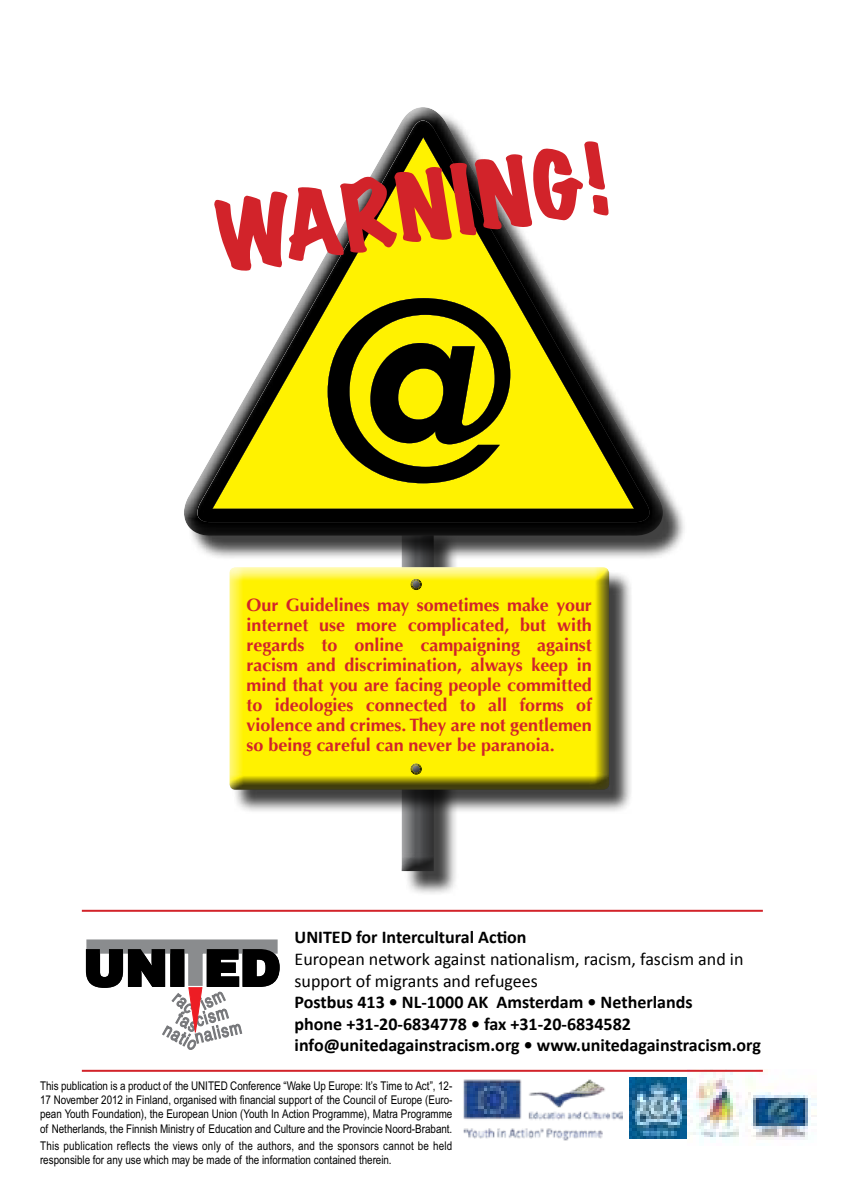
<style>
.page{position:relative;width:850px;height:1202px;background:#fff}
.page>*{position:absolute;margin:0;border:0;box-sizing:border-box;transform-origin:0 0}
.t1{font:expanded 86px "Marker Felt";color:#d2232a}
.t2{font:700 18px/20px "Optima";color:#d2232a;text-align:justify}
.t3{font:700 18px/21.6px "Calibri";color:#000}
.t4{font:18px/21.6px "Calibri";color:#000}
.t5{font:12px/14.4px "Arial Narrow";color:#000;text-align:justify}
.t6{font:12px/14.4px "Arial Narrow";letter-spacing:.02em;color:#000}
</style>
<div class="page">
<div style="left:404px;top:530px;width:54px;height:366px;background:#000;opacity:.75"></div>
<div style="left:399px;top:528px;width:36px;height:344px;background:#000;opacity:.75"></div>
<div style="left:232px;top:570px;width:401px;height:245px;background:#000;opacity:.75"></div>
<div style="left:228px;top:567px;width:382px;height:224px;background:#000;opacity:.75"></div>
<svg style="left:85px;top:939px;width:195px;height:111px"></svg>
<hr style="left:82px;top:910px;width:680px;height:2px;background:#d2232a">
<div style="left:181px;top:106px;width:668px;height:510px;background:#fff;opacity:.75"></div>
<div style="left:181px;top:106px;width:275px;height:415px;background:#fff"></div>
<div style="left:181px;top:115px;width:495px;height:435px;background:#000;opacity:.75"></div>
<div style="left:407px;top:577px;width:16px;height:11px;background:#fff;opacity:.75"></div>
<div style="left:407px;top:579px;width:16px;height:12px;background:#000;opacity:.75"></div>
<div style="left:407px;top:761px;width:16px;height:12px;background:#fff200"></div>
<div style="left:407px;top:763px;width:16px;height:12px;background:#000;opacity:.75"></div>
<img style="left:629px;top:1077px;width:58px;height:61px">
<img style="left:687px;top:1069px;width:129px;height:71px">
<img style="left:463px;top:1079px;width:159px;height:62px">
<hr style="left:82px;top:1070px;width:680px;height:2px;background:#d2232a">
<h1 class="t1" style="left:208px;top:176px;width:393px;rotate:-9deg">WARNING!</h1>
<p class="t2" style="left:246px;top:595px;width:347px">Our Guidelines may sometimes make your internet use more complicated, but with regards to online campaigning against racism and discrimination, always keep in mind that you are facing people committed to ideologies connected to all forms of violence and crimes. They are not gentlemen so being careful can never be paranoia.</p>
<h2 class="t3" style="left:294px;top:926px;width:233px">UNITED for Intercultural Action</h2>
<h2 class="t4" style="left:294px;top:947px;width:450px">European network against nationalism, racism, fascism and in support of migrants and refugees</h2>
<h2 class="t3" style="left:294px;top:990px;width:467px">Postbus 413 • NL-1000 AK Amsterdam • Netherlands<br>phone +31-20-6834778 • fax +31-20-6834582 info@unitedagainstracism.org • www.unitedagainstracism.org</h2>
<p class="t5" style="left:40px;top:1078px;width:413px">This publication is a product of the UNITED Conference “Wake Up Europe: It’s Time to Act”, 12- 17 November 2012 in Finland, organised with financial support of the Council of Europe (Euro&shy;pean Youth Foundation), the European Union (Youth In Action Programme), Matra Programme of Netherlands, the Finnish Ministry of Education and Culture and the Provincie Noord-Brabant.</p>
<p class="t6" style="left:40px;top:1138px;width:413px">This publication reflects the views only of the authors, and the sponsors cannot be held responsible for any use which may be made of the information contained therein.</p>
</div>
